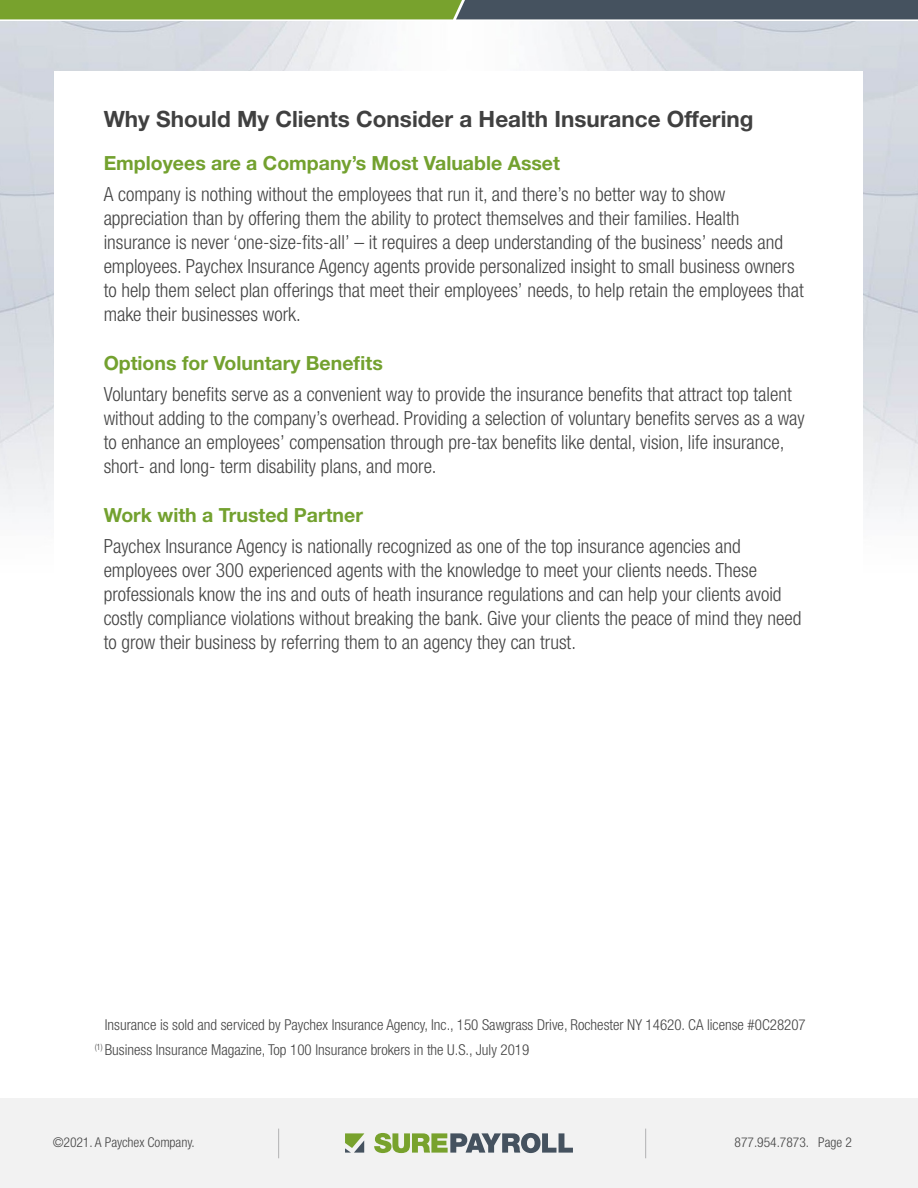
<style>
.page{position:relative;width:918px;height:1188px;background:#fff}
.page>*{position:absolute;margin:0;border:0;box-sizing:border-box;transform-origin:0 0}
.Heading_1{font:700 22.5px "Helvetica Neue LT Std";color:#404040}
.t1{font:300 condensed 19.5px/24px "Helvetica Neue LT Std";color:#444}
.Sub_Heading_2{font:700 19.5px "Helvetica Neue LT Std";color:#73a12f}
.t2{font:300 condensed 15px "Helvetica Neue LT Std";color:#444}
.t3{font:300 condensed 13.5px "Helvetica Neue LT Std";color:#444}
.t4{font:300 condensed 8.7px "Helvetica Neue LT Std";color:#444}
</style>
<div class="page">
<svg style="left:0;top:0;width:918px;height:19px;background:#5f7a46"></svg>
<div style="left:0;top:1098px;width:918px;height:90px;background:#f2f2f2"></div>
<svg style="left:374px;top:1133px;width:199px;height:20px"></svg>
<svg style="left:345px;top:1133px;width:19px;height:20px"></svg>
<svg style="left:278px;top:1129px;width:1px;height:29px"></svg>
<svg style="left:645px;top:1129px;width:1px;height:29px"></svg>
<p class="Heading_1" style="left:104px;top:105px;width:651px">Why Should My Clients Consider a Health Insurance Offering</p>
<p class="Sub_Heading_2" style="left:104px;top:151px;width:458px">Employees are a Company’s Most Valuable Asset</p>
<p class="t1" style="left:104px;top:182px;width:702px">A company is nothing without the employees that run it, and there’s no better way to show appreciation than by offering them the ability to protect themselves and their families. Health insurance is never ‘one-size-fits-all’ – it requires a deep understanding of the business’ needs and employees. Paychex Insurance Agency agents provide personalized insight to small business owners to help them select plan offerings that meet their employees’ needs, to help retain the employees that make their businesses work.</p>
<p class="Sub_Heading_2" style="left:104px;top:351px;width:281px">Options for Voluntary Benefits</p>
<p class="t1" style="left:104px;top:382px;width:703px">Voluntary benefits serve as a convenient way to provide the insurance benefits that attract top talent without adding to the company’s overhead. Providing a selection of voluntary benefits serves as a way to enhance an employees’ compensation through pre-tax benefits like dental, vision, life insurance, short- and long- term disability plans, and more.</p>
<p class="Sub_Heading_2" style="left:104px;top:503px;width:261px">Work with a Trusted Partner</p>
<p class="t1" style="left:104px;top:534px;width:699px">Paychex Insurance Agency is nationally recognized as one of the top insurance agencies and employees over 300 experienced agents with the knowledge to meet your clients needs. These professionals know the ins and outs of heath insurance regulations and can help your clients avoid costly compliance violations without breaking the bank. Give your clients the peace of mind they need to grow their business by referring them to an agency they can trust.</p>
<p class="t2" style="left:105px;top:1016px;width:702px">Insurance is sold and serviced by Paychex Insurance Agency, Inc., 150 Sawgrass Drive, Rochester NY 14620. CA license #0C28207</p>
<p class="t2" style="left:105px;top:1041px;width:426px">Business Insurance Magazine, Top 100 Insurance brokers in the U.S., July 2019</p>
<p class="t4" style="left:95px;top:1042px;width:10px">(1)</p>
<p class="t3" style="left:53px;top:1134px;width:144px">©2021. A Paychex Company.</p>
<p class="t3" style="left:735px;top:1134px;width:119px">877.954.7873. Page 2</p>
</div>
